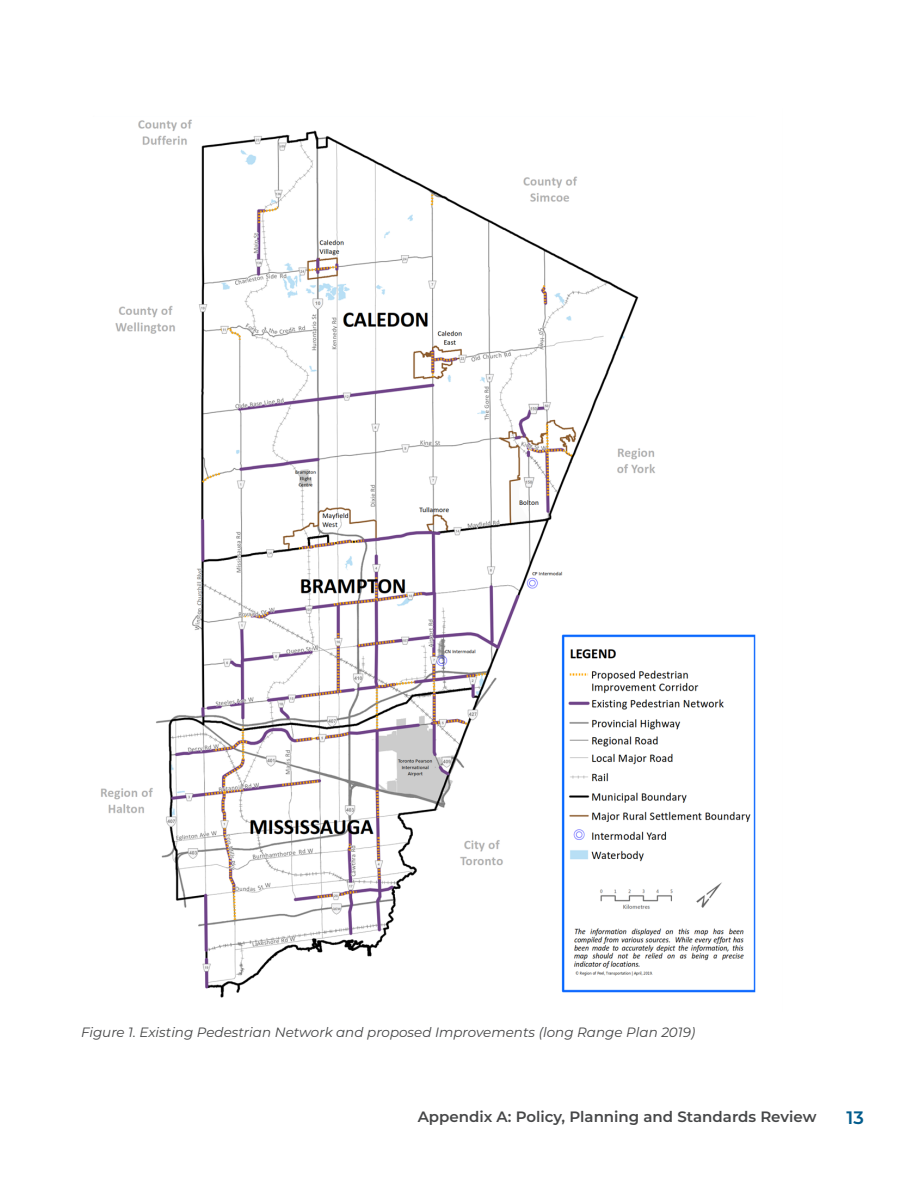
<style>
.page{position:relative;width:918px;height:1188px;background:#fff}
.page>*{position:absolute;margin:0;border:0;box-sizing:border-box;transform-origin:0 0}
.t1{font:600 18px "Montserrat";color:#005b8c}
.t2{font:600 15px "Montserrat";color:#454647}
.t3{font:italic 13.5px "Montserrat";color:#454647}
</style>
<div class="page">
<img style="left:100px;top:119px;width:656px;height:879px">
<p class="t3" style="left:81px;top:1023px;width:616px">Figure 1. Existing Pedestrian Network and proposed Improvements (long Range Plan 2019)</p>
<p class="t2" style="left:418px;top:1106px;width:400px">Appendix A: Policy, Planning and Standards Review</p>
<h1 class="t1" style="left:847px;top:1105px;width:19px">13</h1>
</div>
